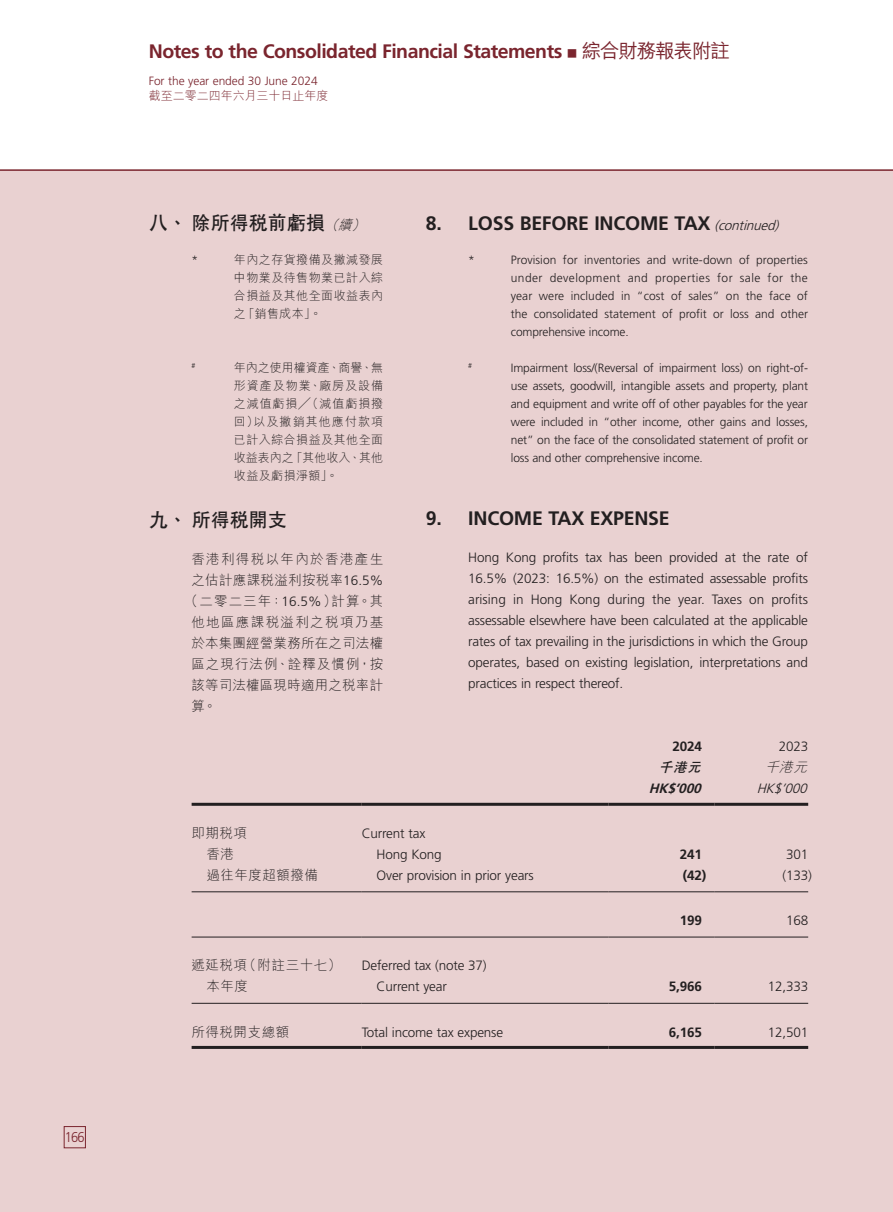
<style>
.page{position:relative;width:893px;height:1212px;background:#fff}
.page>*{position:absolute;margin:0;border:0;box-sizing:border-box;transform-origin:0 0}
.t1{font:700 19.5px "Frutiger LT Std";letter-spacing:-.025em;color:#7a252e}
.Heading_1{font:700 19.5px "Frutiger LT Std";letter-spacing:-.01em;color:#231f20}
.C_Heading_1{font:700 19.5px "C Hei 2 HK";letter-spacing:-.02em;color:#231f20}
.t2{font:300 14.25px "Frutiger LT Std";color:#7a252e;scale:.9 1}
.Body_Text{font:300 13.5px/21px "Frutiger LT Std";letter-spacing:-.01em;color:#231f20;text-align:justify}
.Body_Text-2{font:300 13.5px "M Hei HK";letter-spacing:.04em;color:#231f20}
.C_Body_Text{font:300 13.5px "M Hei HK";letter-spacing:.08em;color:#231f20}
.C_Body_Text-2{font:300 13.5px "M Hei HK";letter-spacing:.015em;color:#231f20}
.C_Body_Text-3{font:300 13.5px "M Hei HK";letter-spacing:.1em;color:#231f20}
.Body_Text-3{font:700 13.5px "Frutiger LT Std";letter-spacing:-.01em;color:#231f20}
.C_Body_Text-4{font:300 13.5px "M Hei HK";letter-spacing:.025em;color:#231f20}
.Body_Text-4{font:italic 700 13.5px "Frutiger LT Std";color:#231f20}
.Body_Text-5{font:italic 300 13.5px "Frutiger LT Std";color:#231f20}
.Body_Text-6{font:italic 700 13.5px "C Hei 2 HK";color:#231f20}
.Body_Text-7{font:italic 300 13.5px "M Hei HK";color:#231f20}
.Notes{font:300 12px/18px "Frutiger LT Std";letter-spacing:-.01em;color:#231f20;text-align:justify}
.C_Notes{font:300 12px/18px "M Hei HK";letter-spacing:.04em;color:#231f20;text-align:justify}
.t3{font:300 12px "Frutiger LT Std";letter-spacing:-.005em;color:#7a252e}
.t4{font:300 12px "M Hei HK";color:#7a252e}
.C_Notes-2{font:300 12px "Frutiger LT Std";color:#231f20}
.C_Notes-3{font:300 7.05px "Frutiger LT Std";color:#231f20}
.Notes-2{font:300 7.05px "Frutiger LT Std";color:#231f20}
.s1{font-family:"M Hei HK";font-weight:500;font-size:12px}
.s2{font-family:"M Hei HK";font-weight:500}
.s3{font-family:"M Hei HK";font-weight:300;font-style:italic;font-size:13.5px}
.s4{font-family:"Frutiger LT Std"}
.s5{font-weight:300;font-style:italic;font-size:13.5px}
</style>
<div class="page">
<div style="left:0;top:170px;width:893px;height:1042px;background:#e9d1d1"></div>
<hr style="left:0;top:169px;width:893px;height:2px;background:#7a252e">
<div style="left:64px;top:1126px;width:22px;height:22px;border:1px solid #7a252e"></div>
<hr style="left:192px;top:803px;width:170px;height:3px;background:#231f20">
<hr style="left:362px;top:803px;width:246px;height:3px;background:#231f20">
<hr style="left:608px;top:803px;width:107px;height:3px;background:#231f20">
<hr style="left:715px;top:803px;width:93px;height:3px;background:#231f20">
<hr style="left:192px;top:891px;width:170px;height:1px;background:#231f20">
<hr style="left:362px;top:891px;width:246px;height:1px;background:#231f20">
<hr style="left:608px;top:891px;width:107px;height:1px;background:#231f20">
<hr style="left:715px;top:891px;width:93px;height:1px;background:#231f20">
<hr style="left:192px;top:937px;width:170px;height:1px;background:#231f20">
<hr style="left:362px;top:937px;width:246px;height:1px;background:#231f20">
<hr style="left:608px;top:937px;width:107px;height:1px;background:#231f20">
<hr style="left:715px;top:937px;width:93px;height:1px;background:#231f20">
<hr style="left:192px;top:1003px;width:170px;height:1px;background:#231f20">
<hr style="left:362px;top:1003px;width:246px;height:1px;background:#231f20">
<hr style="left:608px;top:1003px;width:107px;height:1px;background:#231f20">
<hr style="left:715px;top:1003px;width:93px;height:1px;background:#231f20">
<hr style="left:192px;top:1046px;width:170px;height:3px;background:#231f20">
<hr style="left:362px;top:1046px;width:246px;height:3px;background:#231f20">
<hr style="left:608px;top:1046px;width:107px;height:3px;background:#231f20">
<hr style="left:715px;top:1046px;width:93px;height:3px;background:#231f20">
<p class="t2" style="left:65px;top:1129px;width:24px">166</p>
<h1 class="t1" style="left:149px;top:40px;width:583px">Notes to the Consolidated Financial Statements <span class="s1">■</span> <span class="s2">綜合財務報表附註</span></h1>
<p class="t3" style="left:149px;top:74px;width:170px">For the year ended 30 June 2024</p>
<p class="t4" style="left:149px;top:89px;width:181px">截至二零二四年六月三十日止年度</p>
<p class="C_Heading_1" style="left:149px;top:213px;width:221px">八、除所得稅前虧損<span class="s3">（續）</span></p>
<p class="C_Notes-2" style="left:191px;top:253px;width:8px">*</p>
<p class="C_Notes" style="left:234px;top:251px;width:151px">年內之存貨撥備及撇減發展中物業及待售物業已計入綜合損益及其他全面收益表內之「銷售成本」。</p>
<p class="C_Notes-3" style="left:191px;top:362px;width:5px">#</p>
<p class="C_Notes" style="left:234px;top:359px;width:151px">年內之使用權資產、商譽、無形資產及物業、廠房及設備之減值虧損╱（減值虧損撥回）以及撇銷其他應付款項已計入綜合損益及其他全面收益表內之「其他收入、其他收益及虧損淨額」。</p>
<p class="C_Heading_1" style="left:149px;top:510px;width:140px">九、所得稅開支</p>
<p class="C_Body_Text-3" style="left:191px;top:552px;width:193px">香港利得稅以年內於香港產生</p>
<p class="C_Body_Text-4" style="left:191px;top:573px;width:193px">之估計應課稅溢利按稅率<span class="s4">16.5%</span></p>
<p class="C_Body_Text" style="left:185px;top:594px;width:200px">（二零二三年：<span class="s4">16.5%</span>）計算。其</p>
<p class="C_Body_Text-3" style="left:191px;top:615px;width:193px">他地區應課稅溢利之稅項乃基</p>
<p class="C_Body_Text-2" style="left:191px;top:636px;width:193px">於本集團經營業務所在之司法權</p>
<p class="C_Body_Text" style="left:191px;top:657px;width:193px">區之現行法例、詮釋及慣例，按</p>
<p class="C_Body_Text-2" style="left:191px;top:678px;width:193px">該等司法權區現時適用之稅率計</p>
<p class="C_Body_Text" style="left:191px;top:699px;width:27px">算。</p>
<p class="Heading_1" style="left:426px;top:212px;width:358px">8. LOSS BEFORE INCOME TAX <span class="s5">(continued)</span></p>
<p class="Notes" style="left:468px;top:251px;width:8px">*</p>
<p class="Notes" style="left:511px;top:251px;width:299px">Provision for inventories and write-down of properties under development and properties for sale for the year were included in “cost of sales” on the face of the consolidated statement of profit or loss and other comprehensive income.</p>
<p class="Notes-2" style="left:468px;top:362px;width:5px">#</p>
<p class="Notes" style="left:511px;top:359px;width:299px">Impairment loss/(Reversal of impairment loss) on right-of&shy;use assets, goodwill, intangible assets and property, plant and equipment and write off of other payables for the year were included in “other income, other gains and losses, net” on the face of the consolidated statement of profit or loss and other comprehensive income.</p>
<p class="Heading_1" style="left:426px;top:507px;width:245px">9. INCOME TAX EXPENSE</p>
<p class="Body_Text" style="left:468px;top:547px;width:341px">Hong Kong profits tax has been provided at the rate of 16.5% (2023: 16.5%) on the estimated assessable profits arising in Hong Kong during the year. Taxes on profits assessable elsewhere have been calculated at the applicable rates of tax prevailing in the jurisdictions in which the Group operates, based on existing legislation, interpretations and practices in respect thereof.</p>
<p class="Body_Text-3" style="left:672px;top:739px;width:31px">2024</p>
<p class="Body_Text" style="left:779px;top:736px;width:31px">2023</p>
<p class="Body_Text-6" style="left:659px;top:761px;width:47px">千港元</p>
<p class="Body_Text-7" style="left:765px;top:760px;width:47px">千港元</p>
<p class="Body_Text-4" style="left:649px;top:781px;width:57px">HK$’000</p>
<p class="Body_Text-5" style="left:757px;top:781px;width:56px">HK$’000</p>
<p class="Body_Text-2" style="left:192px;top:826px;width:57px">即期稅項</p>
<p class="Body_Text" style="left:362px;top:823px;width:65px">Current tax</p>
<p class="Body_Text-2" style="left:206px;top:847px;width:29px">香港</p>
<p class="Body_Text" style="left:377px;top:844px;width:67px">Hong Kong</p>
<p class="Body_Text-3" style="left:680px;top:846px;width:24px">241</p>
<p class="Body_Text" style="left:786px;top:844px;width:24px">301</p>
<p class="Body_Text-2" style="left:206px;top:868px;width:113px">過往年度超額撥備</p>
<p class="Body_Text" style="left:377px;top:865px;width:159px">Over provision in prior years</p>
<p class="Body_Text-3" style="left:683px;top:867px;width:25px">(42)</p>
<p class="Body_Text" style="left:783px;top:865px;width:31px">(133)</p>
<p class="Body_Text-3" style="left:680px;top:912px;width:24px">199</p>
<p class="Body_Text" style="left:786px;top:910px;width:24px">168</p>
<p class="Body_Text-2" style="left:192px;top:958px;width:151px">遞延稅項（附註三十七）</p>
<p class="Body_Text" style="left:362px;top:955px;width:127px">Deferred tax (note 37)</p>
<p class="Body_Text-2" style="left:206px;top:979px;width:43px">本年度</p>
<p class="Body_Text" style="left:377px;top:976px;width:72px">Current year</p>
<p class="Body_Text-3" style="left:669px;top:979px;width:35px">5,966</p>
<p class="Body_Text" style="left:768px;top:976px;width:42px">12,333</p>
<p class="Body_Text-2" style="left:192px;top:1025px;width:99px">所得稅開支總額</p>
<p class="Body_Text" style="left:362px;top:1021px;width:143px">Total income tax expense</p>
<p class="Body_Text-3" style="left:669px;top:1024px;width:35px">6,165</p>
<p class="Body_Text" style="left:768px;top:1021px;width:42px">12,501</p>
</div>
